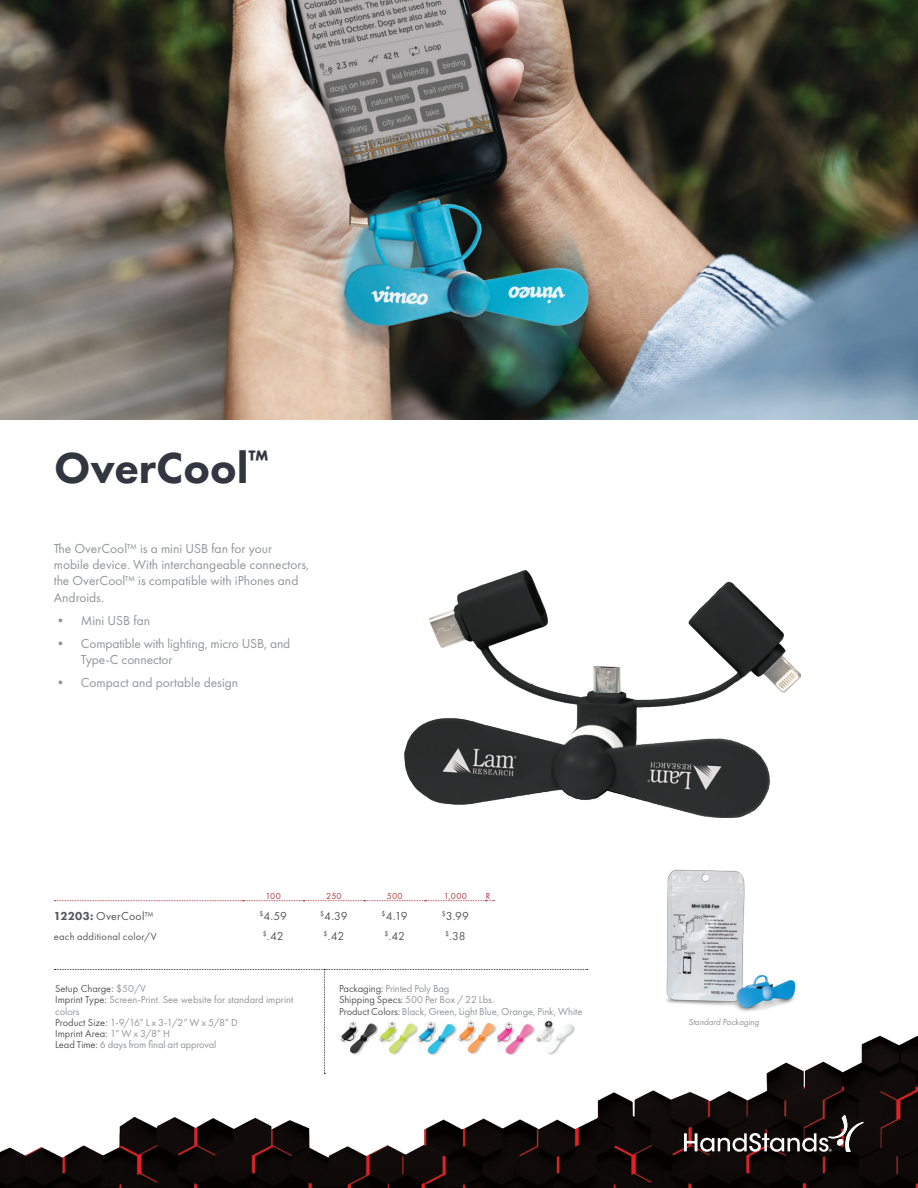
<style>
.page{position:relative;width:918px;height:1188px;background:#fff}
.page>*{position:absolute;margin:0;border:0;box-sizing:border-box;transform-origin:0 0}
.t1{font:800 45px "Futura PT";color:#323640}
.t2{font:13.5px/16.2px "Futura PT";color:#939598}
.Pricing{font:12px "Futura PT";letter-spacing:-.01em;color:#57585a}
.Item_Number{font:12px "Futura PT";letter-spacing:.015em;color:#57585a}
.Extended_Info_Subhea{font:10.5px/11.2px "Futura PT";letter-spacing:-.005em;color:#939598}
.Extended_Info_Subhea-2{font:10.5px "Futura PT";color:#57585a}
.Item_Number-2{font:10.5px "Futura PT";letter-spacing:.02em;color:#57585a}
.Extended_Info_Subhea-3{font:italic 9px "Futura PT";letter-spacing:-.005em;color:#939598}
.Pricing_Quantities{font:9px "Futura PT";letter-spacing:.03em;color:#ab3439}
.X_R_Code{font:9px "Futura PT";color:#ab3439}
.s1{font-weight:800}
.s2{color:#939598}
.s3{color:#57585a}
</style>
<div class="page">
<img style="left:0;top:1035px;width:918px;height:153px">
<svg style="left:54px;top:969px;width:534px;height:105px"></svg>
<svg style="left:684px;top:1115px;width:180px;height:37px;background:#3e3635"></svg>
<img style="left:405px;top:571px;width:396px;height:247px">
<img style="left:666px;top:869px;width:130px;height:143px">
<img style="left:0;top:0;width:918px;height:419px">
<svg style="left:54px;top:900px;width:441px;height:1px"></svg>
<img style="left:339px;top:1021px;width:236px;height:34px">
<p class="t1" style="left:54px;top:440px;width:216px">OverCool<sup>™</sup></p>
<p class="t2" style="left:54px;top:540px;width:257px">The OverCool™ is a mini USB fan for your mobile device. With interchangeable connectors, the OverCool™ is compatible with iPhones and Androids.</p>
<p class="t2" style="left:54px;top:612px;width:98px">• Mini USB fan</p>
<p class="t2" style="left:81px;top:635px;width:211px;text-indent:-27px">• Compatible with lighting, micro USB, and<br>Type-C connector</p>
<p class="t2" style="left:54px;top:674px;width:186px">• Compact and portable design</p>
<p class="Pricing_Quantities" style="left:265px;top:890px;width:17px">100</p>
<p class="Pricing_Quantities" style="left:326px;top:890px;width:17px">250</p>
<p class="Pricing_Quantities" style="left:387px;top:890px;width:17px">500</p>
<p class="Pricing_Quantities" style="left:444px;top:890px;width:25px">1,000</p>
<p class="X_R_Code" style="left:486px;top:891px;width:6px">R</p>
<p class="Item_Number" style="left:54px;top:909px;width:101px"><span class="s1">12203:</span> OverCool™</p>
<p class="Pricing" style="left:259px;top:909px;width:29px"><sup>$</sup>4.59</p>
<p class="Pricing" style="left:320px;top:909px;width:29px"><sup>$</sup>4.39</p>
<p class="Pricing" style="left:382px;top:909px;width:28px"><sup>$</sup>4.19</p>
<p class="Pricing" style="left:442px;top:909px;width:28px"><sup>$</sup>3.99</p>
<p class="Item_Number-2" style="left:54px;top:930px;width:104px">each additional color/V</p>
<p class="Pricing" style="left:263px;top:928px;width:22px"><sup>$</sup>.42</p>
<p class="Pricing" style="left:324px;top:928px;width:22px"><sup>$</sup>.42</p>
<p class="Pricing" style="left:384px;top:928px;width:22px"><sup>$</sup>.42</p>
<p class="Pricing" style="left:445px;top:928px;width:22px"><sup>$</sup>.38</p>
<p class="Extended_Info_Subhea-2" style="left:55px;top:982px;width:93px">Setup Charge: <span class="s2">$50/V</span></p>
<p class="Extended_Info_Subhea" style="left:55px;top:994px;width:240px"><span class="s3">Imprint Type:</span> Screen-Print. See website for standard imprint colors</p>
<p class="Extended_Info_Subhea" style="left:55px;top:1017px;width:184px"><span class="s3">Product Size:</span> 1-9/16” L x 3-1/2” W x 5/8” D</p>
<p class="Extended_Info_Subhea-2" style="left:55px;top:1027px;width:117px">Imprint Area: <span class="s2">1” W x 3/8” H</span></p>
<p class="Extended_Info_Subhea" style="left:55px;top:1039px;width:163px"><span class="s3">Lead Time:</span> 6 days from final art approval</p>
<p class="Extended_Info_Subhea" style="left:339px;top:983px;width:112px"><span class="s3">Packaging:</span> Printed Poly Bag</p>
<p class="Extended_Info_Subhea" style="left:339px;top:994px;width:157px"><span class="s3">Shipping Specs:</span> 500 Per Box / 22 Lbs.</p>
<p class="Extended_Info_Subhea" style="left:339px;top:1005px;width:245px"><span class="s3">Product Colors:</span> Black, Green, Light Blue, Orange, Pink, White</p>
<p class="Extended_Info_Subhea-3" style="left:688px;top:1017px;width:72px">Standard Packaging</p>
</div>
